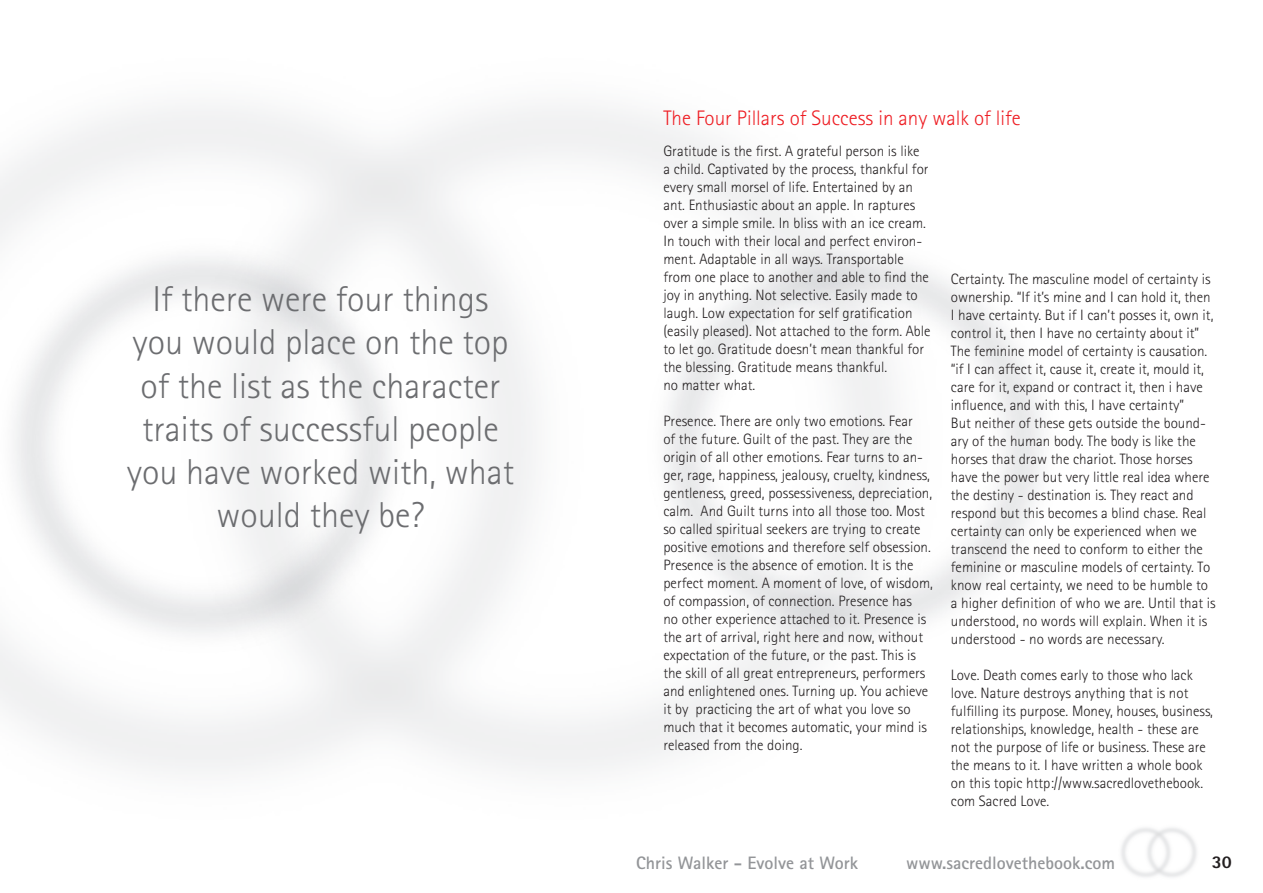
<style>
.page{position:relative;width:1263px;height:893px;background:#fff}
.page>*{position:absolute;margin:0;border:0;box-sizing:border-box;transform-origin:0 0}
.t1{font:300 36px/43.2px "Rotis Sans Serif";color:#6c6d70;text-align:center}
.t2{font:300 21px "Rotis Sans Serif";color:#ee1d23}
.t3{font:700 18px "Rotis Sans Serif";color:#939598}
.t4{font:800 18px "Rotis Sans Serif";color:#231f20}
.t5{font:300 15px/18px "Rotis Sans Serif";color:#231f20}
</style>
<div class="page">
<p class="t1" style="left:127px;top:277px;width:389px">If there were four things you would place on the top of the list as the character traits of successful people you have worked with, what would they be?</p>
<p class="t2" style="left:663px;top:106px;width:359px">The Four Pillars of Success in any walk of life</p>
<p class="t5" style="left:663px;top:142px;width:269px">Gratitude is the first. A grateful person is like<br>a child. Captivated by the process, thankful for every small morsel of life. Entertained by an ant. Enthusiastic about an apple. In raptures over a simple smile. In bliss with an ice cream.<br>In touch with their local and perfect environ&shy;ment. Adaptable in all ways. Transportable from one place to another and able to find the joy in anything. Not selective. Easily made to laugh. Low expectation for self gratification (easily pleased). Not attached to the form. Able to let go. Gratitude doesn’t mean thankful for the blessing. Gratitude means thankful.<br>no matter what.</p>
<p class="t5" style="left:663px;top:412px;width:271px">Presence. There are only two emotions. Fear<br>of the future. Guilt of the past. They are the origin of all other emotions. Fear turns to an&shy;ger, rage, happiness, jealousy, cruelty, kindness, gentleness, greed, possessiveness, depreciation, calm. And Guilt turns into all those too. Most so called spiritual seekers are trying to create positive emotions and therefore self obsession.<br>Presence is the absence of emotion. It is the perfect moment. A moment of love, of wisdom, of compassion, of connection. Presence has<br>no other experience attached to it. Presence is the art of arrival, right here and now, without expectation of the future, or the past. This is the skill of all great entrepreneurs, performers and enlightened ones. Turning up. You achieve it by practicing the art of what you love so much that it becomes automatic, your mind is released from the doing.</p>
<p class="t5" style="left:951px;top:270px;width:266px">Certainty. The masculine model of certainty is ownership. “If it’s mine and I can hold it, then I have certainty. But if I can’t posses it, own it, control it, then I have no certainty about it” The feminine model of certainty is causation. “if I can affect it, cause it, create it, mould it, care for it, expand or contract it, then i have influence, and with this, I have certainty”<br>But neither of these gets outside the bound&shy;ary of the human body. The body is like the horses that draw the chariot. Those horses have the power but very little real idea where the destiny - destination is. They react and respond but this becomes a blind chase. Real certainty can only be experienced when we transcend the need to conform to either the feminine or masculine models of certainty. To know real certainty, we need to be humble to a higher definition of who we are. Until that is understood, no words will explain. When it is understood - no words are necessary.</p>
<p class="t5" style="left:951px;top:666px;width:264px">Love. Death comes early to those who lack love. Nature destroys anything that is not fulfilling its purpose. Money, houses, business, relationships, knowledge, health - these are not the purpose of life or business. These are the means to it. I have written a whole book on this topic http://www.sacredlovethebook. com Sacred Love.</p>
<p class="t3" style="left:636px;top:851px;width:223px">Chris Walker - Evolve at Work</p>
<p class="t3" style="left:906px;top:851px;width:210px">www.sacredlovethebook.com</p>
<p class="t4" style="left:1212px;top:850px;width:22px">30</p>
</div>
